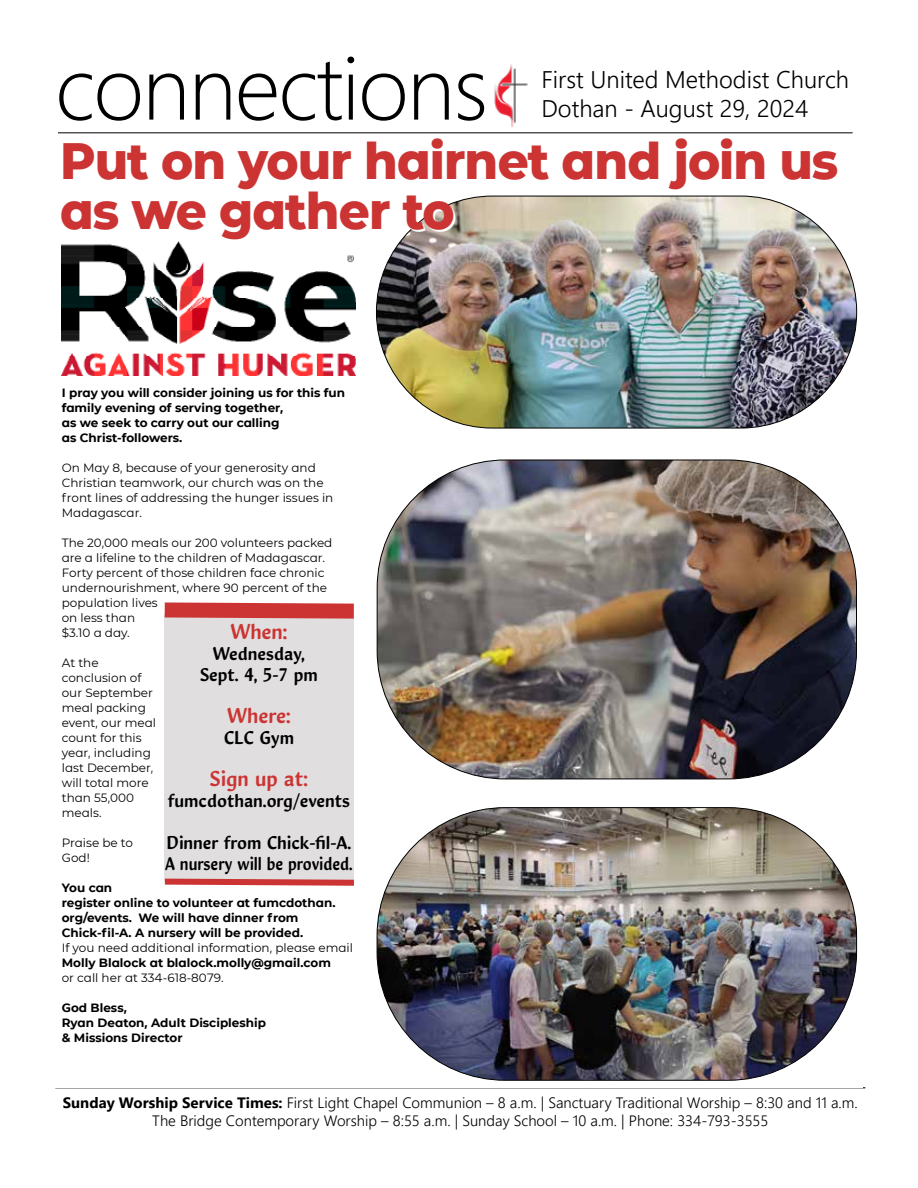
<style>
.page{position:relative;width:918px;height:1188px;background:#fff}
.page>*{position:absolute;margin:0;border:0;box-sizing:border-box;transform-origin:0 0}
.t1{font:300 90px "Segoe UI";letter-spacing:-.02em;color:#000}
.t2{font:800 51px/49.5px "CMG Sans";letter-spacing:-.02em;color:#cb3433;scale:.95 1}
.t3{font:300 24px "Segoe UI";color:#000}
.t4{font:500 21px "Muffin";color:#cb3433}
.t5{font:500 18px/21px "Muffin";color:#000;text-align:center}
.t6{font:300 15px/18px "Segoe UI";color:#000;text-align:center}
.t7{font:12px/15px "CMG Sans";color:#000}
.t8{font:700 12px/15px "CMG Sans";color:#000}
.s1{font-weight:700}
</style>
<div class="page">
<hr style="left:55px;top:1087px;width:810px;height:1px;background:#000">
<hr style="left:58px;top:132px;width:795px;height:1px;background:#000">
<img style="left:494px;top:64px;width:34px;height:63px">
<div style="left:55px;top:142px;width:808px;height:946px;background:#fff"></div>
<img style="left:377px;top:460px;width:479px;height:319px">
<img style="left:62px;top:242px;width:293px;height:133px">
<img style="left:376px;top:196px;width:481px;height:232px;border-radius:116px">
<img style="left:377px;top:808px;width:480px;height:272px">
<div style="left:164px;top:614px;width:189px;height:266px;background:#e0dede"></div>
<svg style="left:164px;top:602px;width:190px;height:24px"></svg>
<svg style="left:164px;top:876px;width:190px;height:10px"></svg>
<h1 class="t1" style="left:55px;top:3px;width:434px">connections</h1>
<h3 class="t3" style="left:541px;top:57px;width:309px">First United Methodist Church</h3>
<h3 class="t3" style="left:541px;top:86px;width:268px">Dothan - August 29, 2024</h3>
<h2 class="t2" style="left:60px;top:134px;width:821px">Put on your hairnet and join us as we gather to</h2>
<p class="t8" style="left:62px;top:385px;width:285px">I pray you will consider joining us for this fun family evening of serving together,<br>as we seek to carry out our calling<br>as Christ-followers.</p>
<p class="t7" style="left:62px;top:460px;width:273px">On May 8, because of your generosity and Christian teamwork, our church was on the front lines of addressing the hunger issues in Madagascar.</p>
<p class="t7" style="left:62px;top:535px;width:272px">The 20,000 meals our 200 volunteers packed are a lifeline to the children of Madagascar.<br>Forty percent of those children face chronic undernourishment, where 90 percent of the population lives<br>on less than<br>$3.10 a day.</p>
<p class="t7" style="left:62px;top:655px;width:96px">At the conclusion of our September meal packing event, our meal count for this year, including last December, will total more than 55,000 meals.</p>
<p class="t7" style="left:62px;top:835px;width:73px">Praise be to<br>God!</p>
<p class="t8" style="left:62px;top:880px;width:275px">You can<br>register online to volunteer at fumcdothan. org/events. We will have dinner from<br>Chick-fil-A. A nursery will be provided.</p>
<p class="t7" style="left:62px;top:940px;width:293px">If you need additional information, please email</p>
<p class="t8" style="left:62px;top:955px;width:271px">Molly Blalock at blalock.molly@gmail.com</p>
<p class="t7" style="left:62px;top:970px;width:163px">or call her at 334-618-8079.</p>
<p class="t8" style="left:62px;top:1000px;width:206px">God Bless,<br>Ryan Deaton, Adult Discipleship &amp; Missions Director</p>
<h3 class="t4" style="left:230px;top:619px;width:59px">When:</h3>
<h3 class="t5" style="left:200px;top:644px;width:119px">Wednesday,<br>Sept. 4, 5-7 pm</h3>
<h3 class="t4" style="left:227px;top:703px;width:65px">Where:</h3>
<h3 class="t5" style="left:224px;top:728px;width:72px">CLC Gym</h3>
<h3 class="t4" style="left:210px;top:766px;width:99px">Sign up at:</h3>
<h3 class="t5" style="left:168px;top:791px;width:184px">fumcdothan.org/events</h3>
<h3 class="t5" style="left:165px;top:833px;width:189px;text-align:left">Dinner from Chick-fil-A.<br>A nursery will be provided.</h3>
<p class="t6" style="left:63px;top:1092px;width:796px"><span class="s1">Sunday Worship Service Times:</span> First Light Chapel Communion – 8 a.m. | Sanctuary Traditional Worship – 8:30 and 11 a.m.<br>The Bridge Contemporary Worship – 8:55 a.m. | Sunday School – 10 a.m. | Phone: 334-793-3555</p>
</div>
